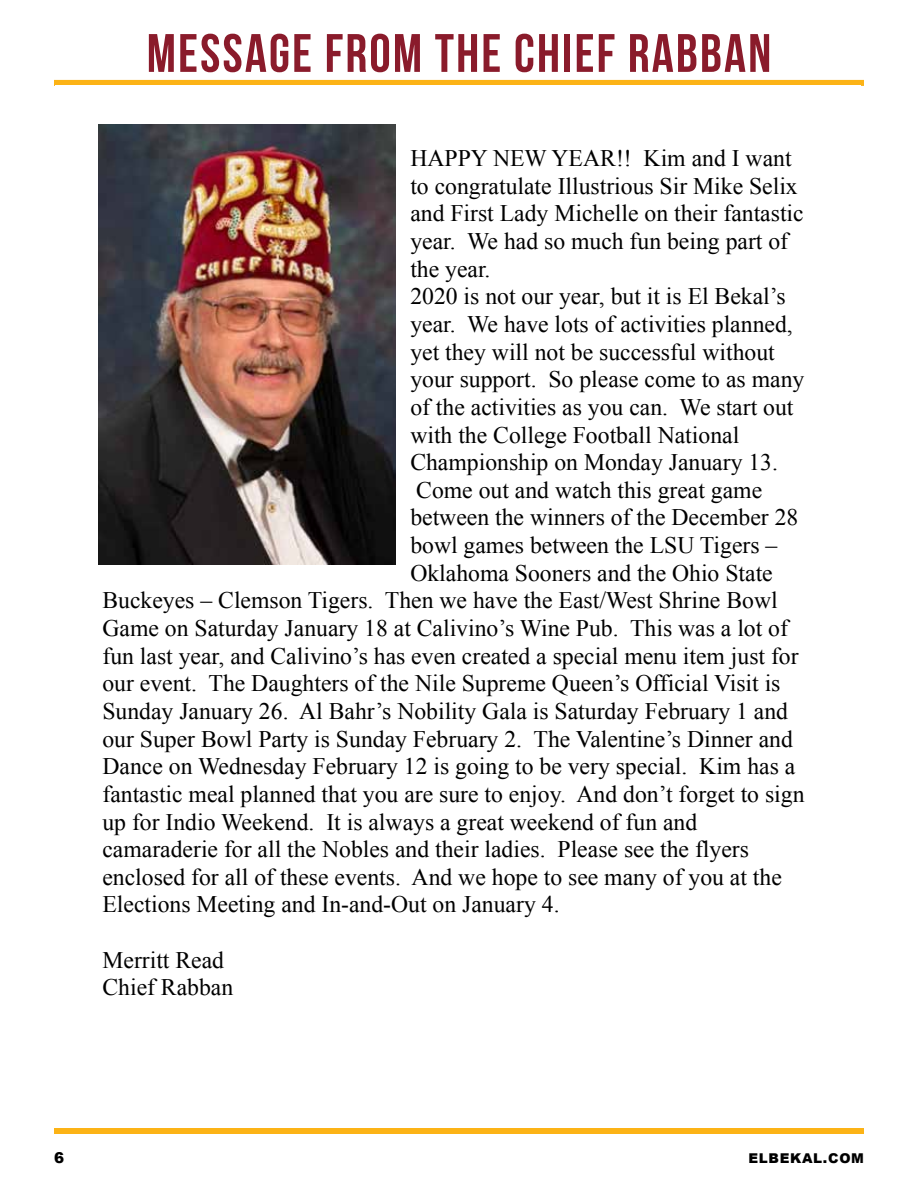
<style>
.page{position:relative;width:918px;height:1188px;background:#fff}
.page>*{position:absolute;margin:0;border:0;box-sizing:border-box;transform-origin:0 0}
.t1{font:54px "Bebas Neue";letter-spacing:.04em;color:#8a1b2b}
.t2{font:23.7px/27.6px "Times New Roman";color:#000}
.t3{font:900 15px "Arial";color:#000}
.t4{font:900 13.5px "Arial";letter-spacing:.05em;color:#000}
</style>
<div class="page">
<div style="left:54px;top:80px;width:810px;height:6px;background:#fcb316"></div>
<div style="left:54px;top:1128px;width:810px;height:6px;background:#fcb316"></div>
<img style="left:98px;top:124px;width:297px;height:440px">
<h1 class="t1" style="left:147px;top:24px;width:626px">MESSAGE FROM THE CHIEF RABBAN</h1>
<p class="t2" style="left:410px;top:144px;width:383px">HAPPY NEW YEAR!! Kim and I want</p>
<p class="t2" style="left:410px;top:172px;width:389px">to congratulate Illustrious Sir Mike Selix</p>
<p class="t2" style="left:410px;top:199px;width:395px">and First Lady Michelle on their fantastic</p>
<p class="t2" style="left:410px;top:227px;width:379px">year. We had so much fun being part of</p>
<p class="t2" style="left:410px;top:255px;width:82px">the year.</p>
<p class="t2" style="left:410px;top:282px;width:377px">2020 is not our year, but it is El Bekal’s</p>
<p class="t2" style="left:410px;top:310px;width:384px">year. We have lots of activities planned,</p>
<p class="t2" style="left:410px;top:338px;width:366px">yet they will not be successful without</p>
<p class="t2" style="left:410px;top:365px;width:396px">your support. So please come to as many</p>
<p class="t2" style="left:410px;top:393px;width:385px">of the activities as you can. We start out</p>
<p class="t2" style="left:410px;top:420px;width:330px">with the College Football National</p>
<p class="t2" style="left:410px;top:448px;width:369px">Championship on Monday January 13.</p>
<p class="t2" style="left:416px;top:476px;width:347px">Come out and watch this great game</p>
<p class="t2" style="left:410px;top:503px;width:390px">between the winners of the December 28</p>
<p class="t2" style="left:410px;top:531px;width:369px">bowl games between the LSU Tigers –</p>
<p class="t2" style="left:410px;top:559px;width:364px">Oklahoma Sooners and the Ohio State</p>
<p class="t2" style="left:102px;top:586px;width:677px">Buckeyes – Clemson Tigers. Then we have the East/West Shrine Bowl</p>
<p class="t2" style="left:102px;top:614px;width:687px">Game on Saturday January 18 at Calivino’s Wine Pub. This was a lot of</p>
<p class="t2" style="left:102px;top:642px;width:698px">fun last year, and Calivino’s has even created a special menu item just for</p>
<p class="t2" style="left:102px;top:669px;width:680px">our event. The Daughters of the Nile Supreme Queen’s Official Visit is</p>
<p class="t2" style="left:102px;top:697px;width:687px">Sunday January 26. Al Bahr’s Nobility Gala is Saturday February 1 and</p>
<p class="t2" style="left:102px;top:725px;width:692px">our Super Bowl Party is Sunday February 2. The Valentine’s Dinner and</p>
<p class="t2" style="left:102px;top:752px;width:694px">Dance on Wednesday February 12 is going to be very special. Kim has a</p>
<p class="t2" style="left:102px;top:780px;width:704px">fantastic meal planned that you are sure to enjoy. And don’t forget to sign</p>
<p class="t2" style="left:102px;top:807px;width:596px">up for Indio Weekend. It is always a great weekend of fun and</p>
<p class="t2" style="left:102px;top:835px;width:648px">camaraderie for all the Nobles and their ladies. Please see the flyers</p>
<p class="t2" style="left:102px;top:863px;width:681px">enclosed for all of these events. And we hope to see many of you at the</p>
<p class="t2" style="left:102px;top:890px;width:459px">Elections Meeting and In-and-Out on January 4.</p>
<p class="t2" style="left:102px;top:946px;width:132px">Merritt Read<br>Chief Rabban</p>
<p class="t3" style="left:54px;top:1147px;width:12px">6</p>
<p class="t4" style="left:749px;top:1149px;width:117px">ELBEKAL.COM</p>
</div>
